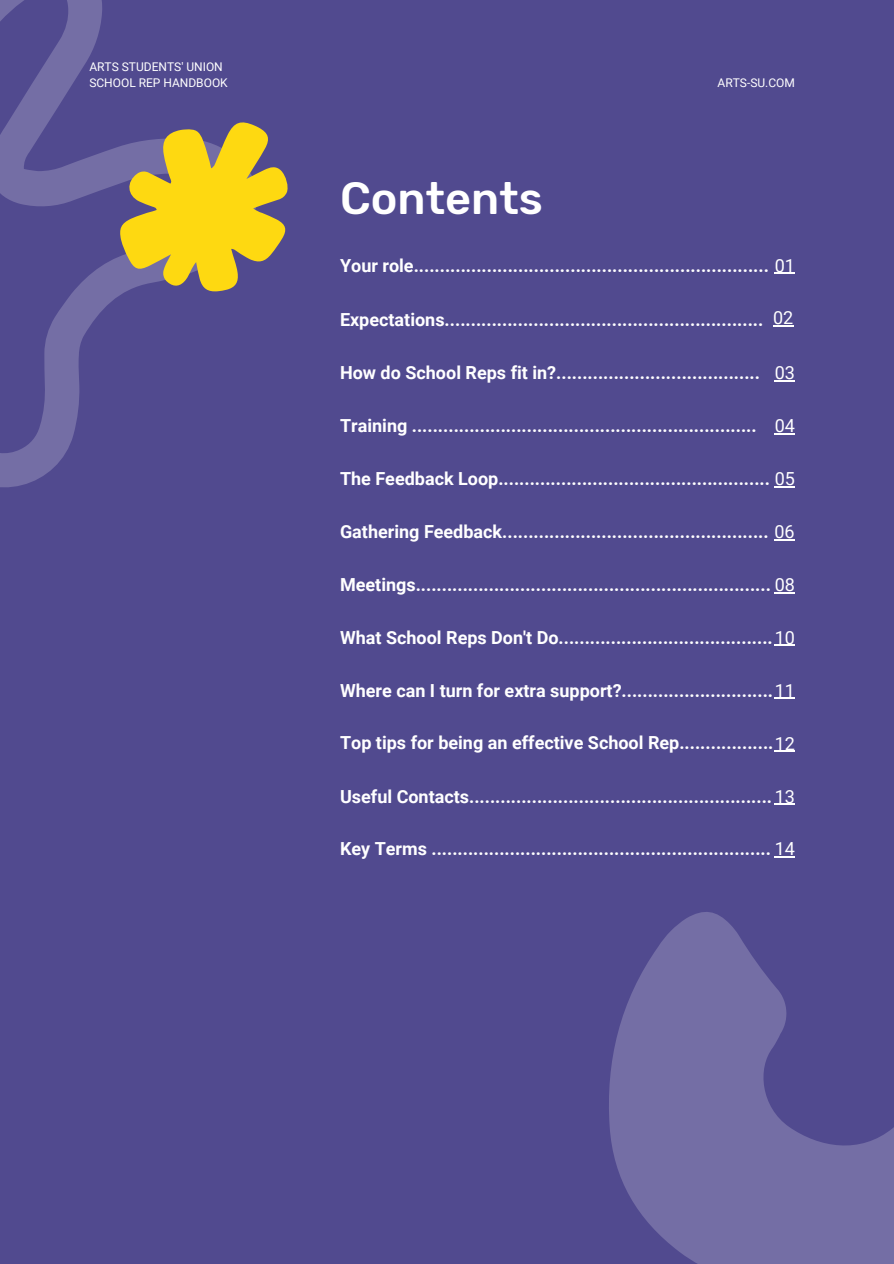
<style>
.page{position:relative;width:894px;height:1264px;background:#fff}
.page>*{position:absolute;margin:0;border:0;box-sizing:border-box;transform-origin:0 0}
.t1{font:500 45px "Rubik";color:#fff}
.t2{font:700 18px "Roboto";color:#fff}
.t3{font:18px "Roboto";color:#fff}
.t4{font:12px "Roboto";color:#fff}
.s1{font-weight:400}
</style>
<div class="page">
<div style="left:0;top:0;width:893px;height:1263px;background:#514a8f"></div>
<svg style="left:609px;top:912px;width:284px;height:351px;fill:#746ea5"></svg>
<svg style="left:0;top:0;width:125px;height:488px"></svg>
<svg style="left:119px;top:120px;width:169px;height:172px"></svg>
<svg style="left:774px;top:273px;width:20px;height:1px"></svg>
<svg style="left:774px;top:380px;width:20px;height:1px"></svg>
<svg style="left:774px;top:486px;width:20px;height:1px"></svg>
<svg style="left:774px;top:539px;width:20px;height:1px"></svg>
<svg style="left:774px;top:592px;width:20px;height:1px"></svg>
<hr style="left:774px;top:697px;width:20px;height:2px;background:#fff">
<hr style="left:774px;top:750px;width:20px;height:2px;background:#fff">
<svg style="left:774px;top:803px;width:20px;height:1px"></svg>
<hr style="left:772px;top:325px;width:21px;height:2px;background:#fff">
<svg style="left:774px;top:433px;width:20px;height:1px"></svg>
<svg style="left:774px;top:645px;width:20px;height:1px"></svg>
<svg style="left:774px;top:856px;width:20px;height:1px"></svg>
<p class="t4" style="left:89px;top:59px;width:135px">ARTS STUDENTS' UNION</p>
<h2 class="t4" style="left:89px;top:75px;width:140px">SCHOOL REP HANDBOOK</h2>
<p class="t4" style="left:717px;top:75px;width:79px">ARTS-SU.COM</p>
<h2 class="t1" style="left:340px;top:172px;width:204px">Contents</h2>
<p class="t2" style="left:340px;top:255px;width:456px">Your role.................................................................... <span class="s1">01</span></p>
<h2 class="t2" style="left:340px;top:309px;width:424px">Expectations.............................................................</h2>
<p class="t3" style="left:772px;top:308px;width:22px">02</p>
<p class="t2" style="left:340px;top:362px;width:421px">How do School Reps fit in?.......................................</p>
<p class="t3" style="left:774px;top:362px;width:22px">03</p>
<h2 class="t2" style="left:340px;top:415px;width:418px">Training ..................................................................</h2>
<p class="t3" style="left:774px;top:415px;width:22px">04</p>
<p class="t2" style="left:340px;top:468px;width:456px">The Feedback Loop.................................................... <span class="s1">05</span></p>
<h2 class="t2" style="left:340px;top:521px;width:456px">Gathering Feedback................................................... <span class="s1">06</span></h2>
<h2 class="t2" style="left:340px;top:574px;width:456px">Meetings.................................................................... <span class="s1">08</span></h2>
<h2 class="t2" style="left:340px;top:627px;width:456px">What School Reps Don't Do.........................................<span class="s1">10</span></h2>
<h2 class="t2" style="left:340px;top:680px;width:456px">Where can I turn for extra support?.............................<span class="s1">11</span></h2>
<h2 class="t2" style="left:340px;top:732px;width:456px">Top tips for being an effective School Rep..................<span class="s1">12</span></h2>
<h2 class="t2" style="left:340px;top:785px;width:456px">Useful Contacts.......................................................... <span class="s1">13</span></h2>
<h2 class="t2" style="left:340px;top:838px;width:456px">Key Terms ................................................................. <span class="s1">14</span></h2>
</div>
